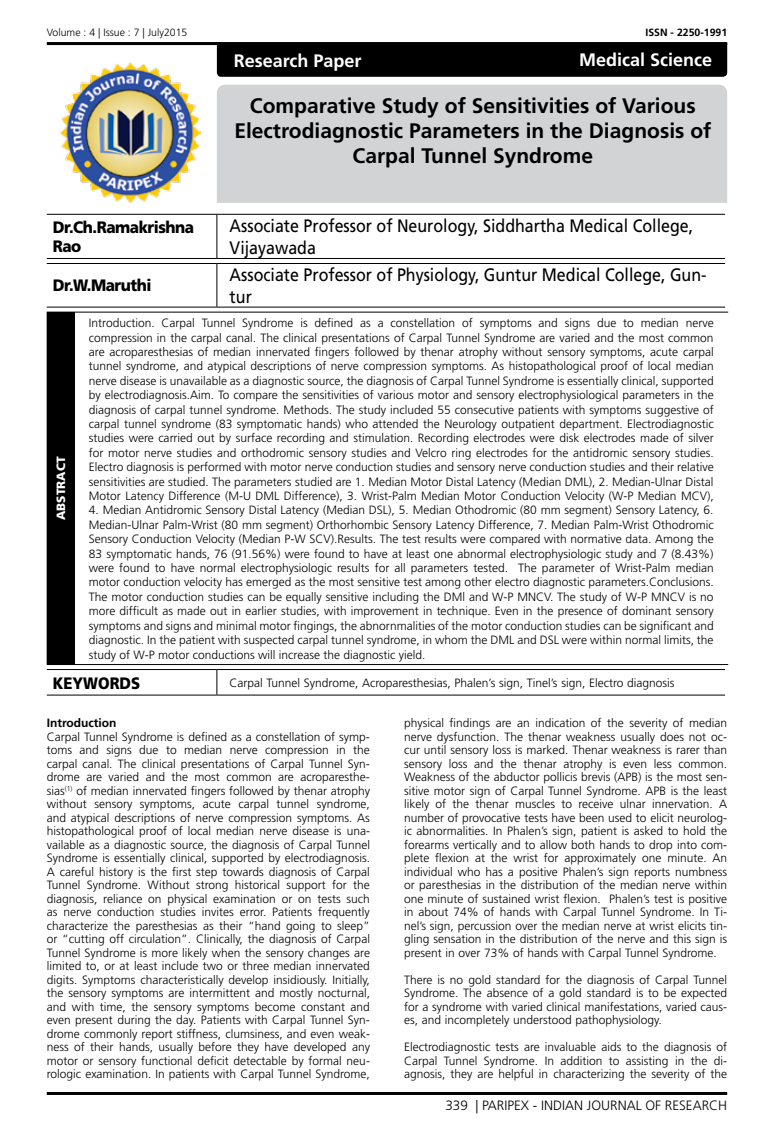
<style>
.page{position:relative;width:774px;height:1136px;background:#fff}
.page>*{position:absolute;margin:0;border:0;box-sizing:border-box;transform-origin:0 0}
.t1{font:700 21px/25.2px "Frutiger LT Std";color:#000;text-align:center}
.t2{font:18px/21.6px "Frutiger LT Std";color:#000;scale:.89 1}
.t3{font:700 18px "Frutiger LT Std";color:#fff}
.t4{font:900 16.5px/19.8px "Frutiger LT Std";letter-spacing:-.03em;color:#000;scale:.92 1}
.t5{font:900 16.5px "Frutiger LT Std";color:#000;scale:.9 1}
.t6{font:300 13.5px "Frutiger LT Std";color:#000}
.t7{font:300 12px/13.5px "Frutiger LT Std";color:#000;text-align:justify}
.t8{font:700 12px "Frutiger LT Std";color:#000}
.t9{font:900 12px "Frutiger LT Std";color:#fff}
.t10{font:300 10.5px "Frutiger LT Std";color:#000}
.t11{font:700 10.5px "Frutiger LT Std";color:#000}
</style>
<div class="page">
<hr style="left:47px;top:42px;width:680px;height:3px;background:#000">
<hr style="left:47px;top:1091px;width:680px;height:3px;background:#000">
<div style="left:217px;top:85px;width:510px;height:118px;background:#d1d3d4"></div>
<div style="left:217px;top:45px;width:510px;height:32px;background:#000"></div>
<img style="left:61px;top:63px;width:139px;height:140px">
<hr style="left:47px;top:214px;width:170px;height:1px;background:#000">
<hr style="left:217px;top:214px;width:508px;height:1px;background:#000">
<hr style="left:216px;top:215px;width:1px;height:43px;background:#000">
<hr style="left:47px;top:258px;width:170px;height:1px;background:#000">
<hr style="left:217px;top:258px;width:508px;height:1px;background:#000">
<hr style="left:47px;top:263px;width:170px;height:1px;background:#000">
<hr style="left:217px;top:263px;width:508px;height:1px;background:#000">
<hr style="left:216px;top:264px;width:1px;height:43px;background:#000">
<hr style="left:47px;top:307px;width:170px;height:1px;background:#000">
<hr style="left:217px;top:307px;width:508px;height:1px;background:#000">
<hr style="left:47px;top:669px;width:170px;height:1px;background:#000">
<hr style="left:217px;top:669px;width:508px;height:1px;background:#000">
<svg style="left:216px;top:670px;width:1px;height:24px"></svg>
<hr style="left:47px;top:694px;width:170px;height:1px;background:#000">
<hr style="left:217px;top:694px;width:508px;height:1px;background:#000">
<div style="left:47px;top:312px;width:27px;height:352px;background:#000"></div>
<hr style="left:74px;top:312px;width:654px;height:1px;background:#000">
<hr style="left:74px;top:312px;width:1px;height:352px;background:#000">
<svg style="left:47px;top:664px;width:27px;height:1px"></svg>
<hr style="left:74px;top:664px;width:654px;height:1px;background:#000">
<p class="t10" style="left:47px;top:27px;width:142px">Volume : 4 | Issue : 7 | July2015</p>
<p class="t11" style="left:645px;top:27px;width:83px">ISSN - 2250-1991</p>
<h2 class="t3" style="left:579px;top:49px;width:135px">Medical Science</h2>
<h2 class="t3" style="left:234px;top:50px;width:129px">Research Paper</h2>
<h1 class="t1" style="left:234px;top:93px;width:478px">Comparative Study of Sensitivities of Various<br>Electrodiagnostic Parameters in the Diagnosis of<br>Carpal Tunnel Syndrome</h1>
<h3 class="t4" style="left:53px;top:217px;width:155px">Dr.Ch.Ramakrishna<br>Rao</h3>
<h2 class="t2" style="left:230px;top:215px;width:522px">Associate Professor of Neurology, Siddhartha Medical College,<br>Vijayawada</h2>
<h3 class="t4" style="left:53px;top:276px;width:109px">Dr.W.Maruthi</h3>
<h2 class="t2" style="left:230px;top:264px;width:537px">Associate Professor of Physiology, Guntur Medical College, Gun&shy;tur</h2>
<p class="t9" style="left:54px;top:520px;width:65px;rotate:-90deg">ABSTRACT</p>
<p class="t7" style="left:89px;top:316px;width:626px;line-height:14.4px">Introduction. Carpal Tunnel Syndrome is defined as a constellation of symptoms and signs due to median nerve compression in the carpal canal. The clinical presentations of Carpal Tunnel Syndrome are varied and the most common are acroparesthesias of median innervated fingers followed by thenar atrophy without sensory symptoms, acute carpal tunnel syndrome, and atypical descriptions of nerve compression symptoms. As histopathological proof of local median nerve disease is unavailable as a diagnostic source, the diagnosis of Carpal Tunnel Syndrome is essentially clinical, supported by electrodiagnosis.Aim. To compare the sensitivities of various motor and sensory electrophysiological parameters in the diagnosis of carpal tunnel syndrome. Methods. The study included 55 consecutive patients with symptoms suggestive of carpal tunnel syndrome (83 symptomatic hands) who attended the Neurology outpatient department. Electrodiagnostic studies were carried out by surface recording and stimulation. Recording electrodes were disk electrodes made of silver for motor nerve studies and orthodromic sensory studies and Velcro ring electrodes for the antidromic sensory studies.<br>Electro diagnosis is performed with motor nerve conduction studies and sensory nerve conduction studies and their relative sensitivities are studied. The parameters studied are 1. Median Motor Distal Latency (Median DML), 2. Median-Ulnar Distal Motor Latency Difference (M-U DML Difference), 3. Wrist-Palm Median Motor Conduction Velocity (W-P Median MCV),</p>
<p class="t7" style="left:89px;top:503px;width:626px;line-height:14.4px">4. Median Antidromic Sensory Distal Latency (Median DSL), 5. Median Othodromic (80 mm segment) Sensory Latency, 6.<br>Median-Ulnar Palm-Wrist (80 mm segment) Orthorhombic Sensory Latency Difference, 7. Median Palm-Wrist Othodromic Sensory Conduction Velocity (Median P-W SCV).Results. The test results were compared with normative data. Among the 83 symptomatic hands, 76 (91.56%) were found to have at least one abnormal electrophysiologic study and 7 (8.43%) were found to have normal electrophysiologic results for all parameters tested. The parameter of Wrist-Palm median motor conduction velocity has emerged as the most sensitive test among other electro diagnostic parameters.Conclusions.<br>The motor conduction studies can be equally sensitive including the DMl and W-P MNCV. The study of W-P MNCV is no more difficult as made out in earlier studies, with improvement in technique. Even in the presence of dominant sensory symptoms and signs and minimal motor fingings, the abnornmalities of the motor conduction studies can be significant and diagnostic. In the patient with suspected carpal tunnel syndrome, in whom the DML and DSL were within normal limits, the study of W-P motor conductions will increase the diagnostic yield.</p>
<h3 class="t5" style="left:53px;top:672px;width:99px">KEYWORDS</h3>
<p class="t7" style="left:230px;top:676px;width:446px">Carpal Tunnel Syndrome, Acroparesthesias, Phalen’s sign, Tinel’s sign, Electro diagnosis</p>
<p class="t8" style="left:47px;top:716px;width:71px">Introduction</p>
<p class="t7" style="left:47px;top:730px;width:325px">Carpal Tunnel Syndrome is defined as a constellation of symp&shy;toms and signs due to median nerve compression in the carpal canal. The clinical presentations of Carpal Tunnel Syn&shy;drome are varied and the most common are acroparesthe&shy;sias<sup>(1)</sup> of median innervated fingers followed by thenar atrophy without sensory symptoms, acute carpal tunnel syndrome, and atypical descriptions of nerve compression symptoms. As histopathological proof of local median nerve disease is una&shy;vailable as a diagnostic source, the diagnosis of Carpal Tunnel Syndrome is essentially clinical, supported by electrodiagnosis.<br>A careful history is the first step towards diagnosis of Carpal Tunnel Syndrome. Without strong historical support for the diagnosis, reliance on physical examination or on tests such as nerve conduction studies invites error. Patients frequently characterize the paresthesias as their “hand going to sleep” or “cutting off circulation”. Clinically, the diagnosis of Carpal Tunnel Syndrome is more likely when the sensory changes are limited to, or at least include two or three median innervated digits. Symptoms characteristically develop insidiously. Initially, the sensory symptoms are intermittent and mostly nocturnal, and with time, the sensory symptoms become constant and even present during the day. Patients with Carpal Tunnel Syn&shy;drome commonly report stiffness, clumsiness, and even weak&shy;ness of their hands, usually before they have developed any motor or sensory functional deficit detectable by formal neu&shy;rologic examination. In patients with Carpal Tunnel Syndrome,</p>
<p class="t7" style="left:404px;top:716px;width:325px">physical findings are an indication of the severity of median nerve dysfunction. The thenar weakness usually does not oc&shy;cur until sensory loss is marked. Thenar weakness is rarer than sensory loss and the thenar atrophy is even less common.<br>Weakness of the abductor pollicis brevis (APB) is the most sen&shy;sitive motor sign of Carpal Tunnel Syndrome. APB is the least likely of the thenar muscles to receive ulnar innervation. A number of provocative tests have been used to elicit neurolog&shy;ic abnormalities. In Phalen’s sign, patient is asked to hold the forearms vertically and to allow both hands to drop into com&shy;plete flexion at the wrist for approximately one minute. An individual who has a positive Phalen’s sign reports numbness or paresthesias in the distribution of the median nerve within one minute of sustained wrist flexion. Phalen’s test is positive in about 74% of hands with Carpal Tunnel Syndrome. In Ti&shy;nel’s sign, percussion over the median nerve at wrist elicits tin&shy;gling sensation in the distribution of the nerve and this sign is present in over 73% of hands with Carpal Tunnel Syndrome.</p>
<p class="t7" style="left:404px;top:973px;width:325px">There is no gold standard for the diagnosis of Carpal Tunnel Syndrome. The absence of a gold standard is to be expected for a syndrome with varied clinical manifestations, varied caus&shy;es, and incompletely understood pathophysiology.</p>
<p class="t7" style="left:404px;top:1040px;width:325px">Electrodiagnostic tests are invaluable aids to the diagnosis of Carpal Tunnel Syndrome. In addition to assisting in the di&shy;agnosis, they are helpful in characterizing the severity of the</p>
<p class="t6" style="left:445px;top:1097px;width:283px">339 | PARIPEX - INDIAN JOURNAL OF RESEARCH</p>
</div>
